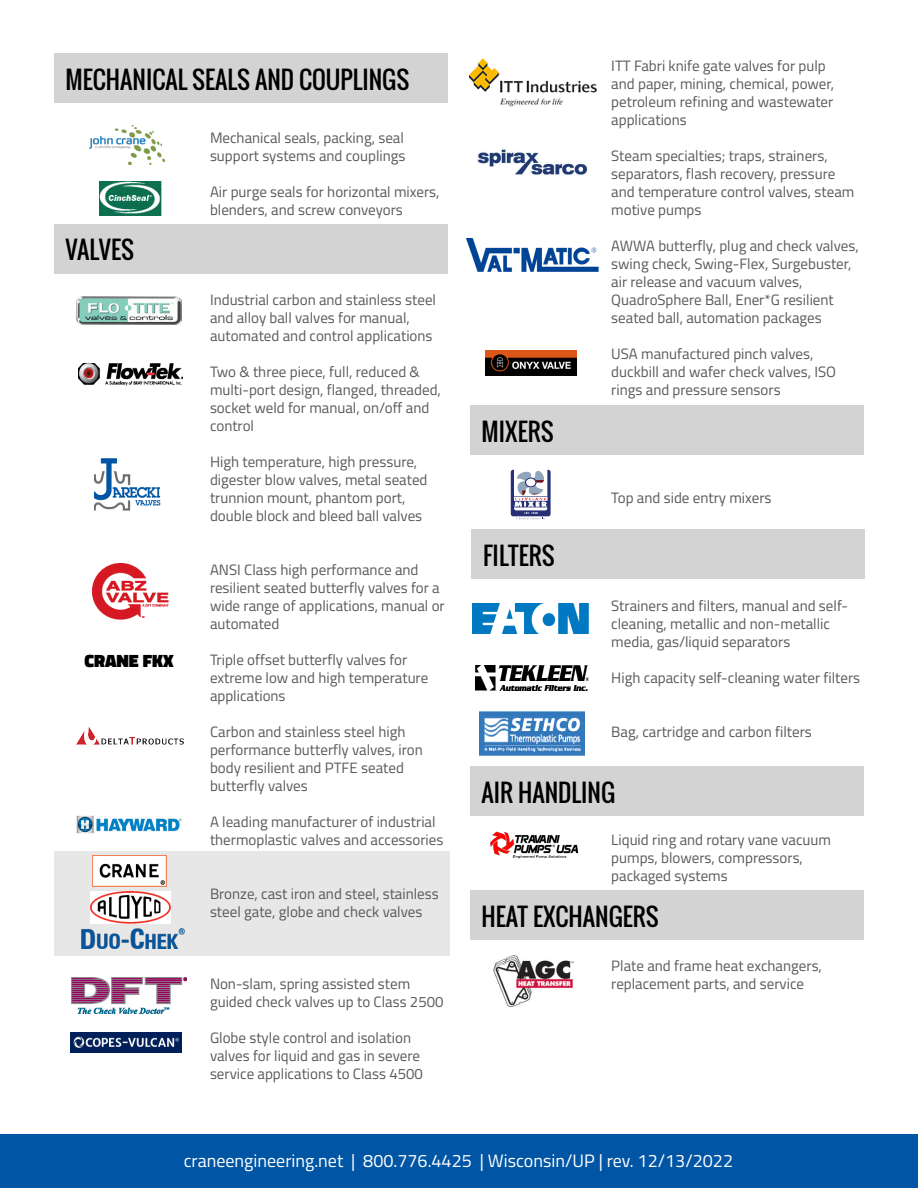
<style>
.page{position:relative;width:918px;height:1188px;background:#fff}
.page>*{position:absolute;margin:0;border:0;box-sizing:border-box;transform-origin:0 0}
.t1{font:24px "Oswald";color:#000}
.t2{font:18px "Titillium Web";color:#fff}
.Fab_5_Column{font:900 18px "Titillium Web";color:#000}
.t3{font:15px/18px "Titillium Web";color:#595958}
</style>
<div class="page">
<div style="left:54px;top:852px;width:395px;height:104px;background:#e7e7e7"></div>
<div style="left:471px;top:529px;width:394px;height:50px;background:#d3d3d3"></div>
<div style="left:470px;top:766px;width:394px;height:50px;background:#d3d3d3"></div>
<div style="left:470px;top:406px;width:394px;height:49px;background:#d3d3d3"></div>
<div style="left:54px;top:53px;width:394px;height:50px;background:#d3d3d3"></div>
<img style="left:89px;top:126px;width:75px;height:38px">
<img style="left:99px;top:182px;width:62px;height:33px">
<div style="left:54px;top:224px;width:394px;height:49px;background:#d3d3d3"></div>
<img style="left:76px;top:297px;width:106px;height:27px">
<img style="left:78px;top:363px;width:105px;height:22px">
<img style="left:95px;top:458px;width:66px;height:53px">
<img style="left:93px;top:564px;width:75px;height:56px">
<img style="left:76px;top:727px;width:108px;height:18px">
<img style="left:92px;top:856px;width:74px;height:30px">
<img style="left:91px;top:891px;width:80px;height:32px">
<img style="left:82px;top:929px;width:103px;height:19px">
<img style="left:71px;top:977px;width:116px;height:36px">
<img style="left:71px;top:1033px;width:110px;height:19px">
<img style="left:469px;top:58px;width:128px;height:49px">
<img style="left:477px;top:149px;width:111px;height:26px">
<img style="left:466px;top:238px;width:133px;height:34px">
<svg style="left:511px;top:470px;width:40px;height:50px"></svg>
<img style="left:473px;top:603px;width:115px;height:31px">
<img style="left:475px;top:666px;width:114px;height:24px">
<img style="left:480px;top:711px;width:104px;height:44px">
<img style="left:76px;top:815px;width:106px;height:19px">
<img style="left:490px;top:831px;width:88px;height:28px">
<div style="left:0;top:1135px;width:918px;height:53px;background:#0155a5"></div>
<div style="left:470px;top:890px;width:394px;height:50px;background:#d3d3d3"></div>
<img style="left:494px;top:956px;width:80px;height:50px">
<img style="left:485px;top:350px;width:91px;height:26px">
<p class="t1" style="left:66px;top:62px;width:345px">MECHANICAL SEALS AND COUPLINGS</p>
<p class="t1" style="left:66px;top:232px;width:70px">VALVES</p>
<p class="Fab_5_Column" style="left:84px;top:648px;width:91px">CRANE FKX</p>
<p class="t3" style="left:210px;top:128px;width:197px">Mechanical seals, packing, seal support systems and couplings</p>
<p class="t3" style="left:210px;top:182px;width:231px">Air purge seals for horizontal mixers, blenders, and screw conveyors</p>
<p class="t3" style="left:210px;top:290px;width:228px">Industrial carbon and stainless steel and alloy ball valves for manual, automated and control applications</p>
<p class="t3" style="left:210px;top:362px;width:232px">Two &amp; three piece, full, reduced &amp; multi-port design, flanged, threaded, socket weld for manual, on/off and control</p>
<p class="t3" style="left:210px;top:452px;width:219px">High temperature, high pressure, digester blow valves, metal seated trunnion mount, phantom port, double block and bleed ball valves</p>
<p class="t3" style="left:210px;top:560px;width:236px">ANSI Class high performance and resilient seated butterfly valves for a wide range of applications, manual or automated</p>
<p class="t3" style="left:210px;top:650px;width:220px">Triple offset butterfly valves for extreme low and high temperature applications</p>
<p class="t3" style="left:210px;top:722px;width:214px">Carbon and stainless steel high performance butterfly valves, iron body resilient and PTFE seated butterfly valves</p>
<p class="t3" style="left:210px;top:812px;width:235px">A leading manufacturer of industrial thermoplastic valves and accessories</p>
<p class="t3" style="left:210px;top:884px;width:230px">Bronze, cast iron and steel, stainless steel gate, globe and check valves</p>
<p class="t3" style="left:210px;top:974px;width:235px">Non-slam, spring assisted stem guided check valves up to Class 2500</p>
<p class="t3" style="left:210px;top:1028px;width:214px">Globe style control and isolation valves for liquid and gas in severe service applications to Class 4500</p>
<p class="t1" style="left:482px;top:414px;width:74px">MIXERS</p>
<p class="t1" style="left:483px;top:538px;width:73px">FILTERS</p>
<p class="t3" style="left:611px;top:56px;width:224px">ITT Fabri knife gate valves for pulp and paper, mining, chemical, power, petroleum refining and wastewater applications</p>
<p class="t3" style="left:611px;top:146px;width:245px">Steam specialties; traps, strainers, separators, flash recovery, pressure and temperature control valves, steam motive pumps</p>
<p class="t3" style="left:611px;top:236px;width:249px">AWWA butterfly, plug and check valves, swing check, Swing-Flex, Surgebuster, air release and vacuum valves, QuadroSphere Ball, Ener*G resilient seated ball, automation packages</p>
<p class="t3" style="left:611px;top:344px;width:226px">USA manufactured pinch valves, duckbill and wafer check valves, ISO rings and pressure sensors</p>
<p class="t3" style="left:611px;top:488px;width:162px">Top and side entry mixers</p>
<p class="t3" style="left:611px;top:596px;width:238px">Strainers and filters, manual and self&shy;cleaning, metallic and non-metallic media, gas/liquid separators</p>
<p class="t3" style="left:611px;top:668px;width:250px">High capacity self-cleaning water filters</p>
<p class="t3" style="left:611px;top:722px;width:202px">Bag, cartridge and carbon filters</p>
<p class="t1" style="left:482px;top:775px;width:135px">AIR HANDLING</p>
<p class="t3" style="left:611px;top:830px;width:221px">Liquid ring and rotary vane vacuum pumps, blowers, compressors, packaged systems</p>
<p class="t1" style="left:482px;top:898px;width:179px">HEAT EXCHANGERS</p>
<p class="t3" style="left:611px;top:956px;width:212px">Plate and frame heat exchangers, replacement parts, and service</p>
<p class="t2" style="left:184px;top:1147px;width:551px">craneengineering.net | 800.776.4425 | Wisconsin/UP | rev. 12/13/2022</p>
</div>
